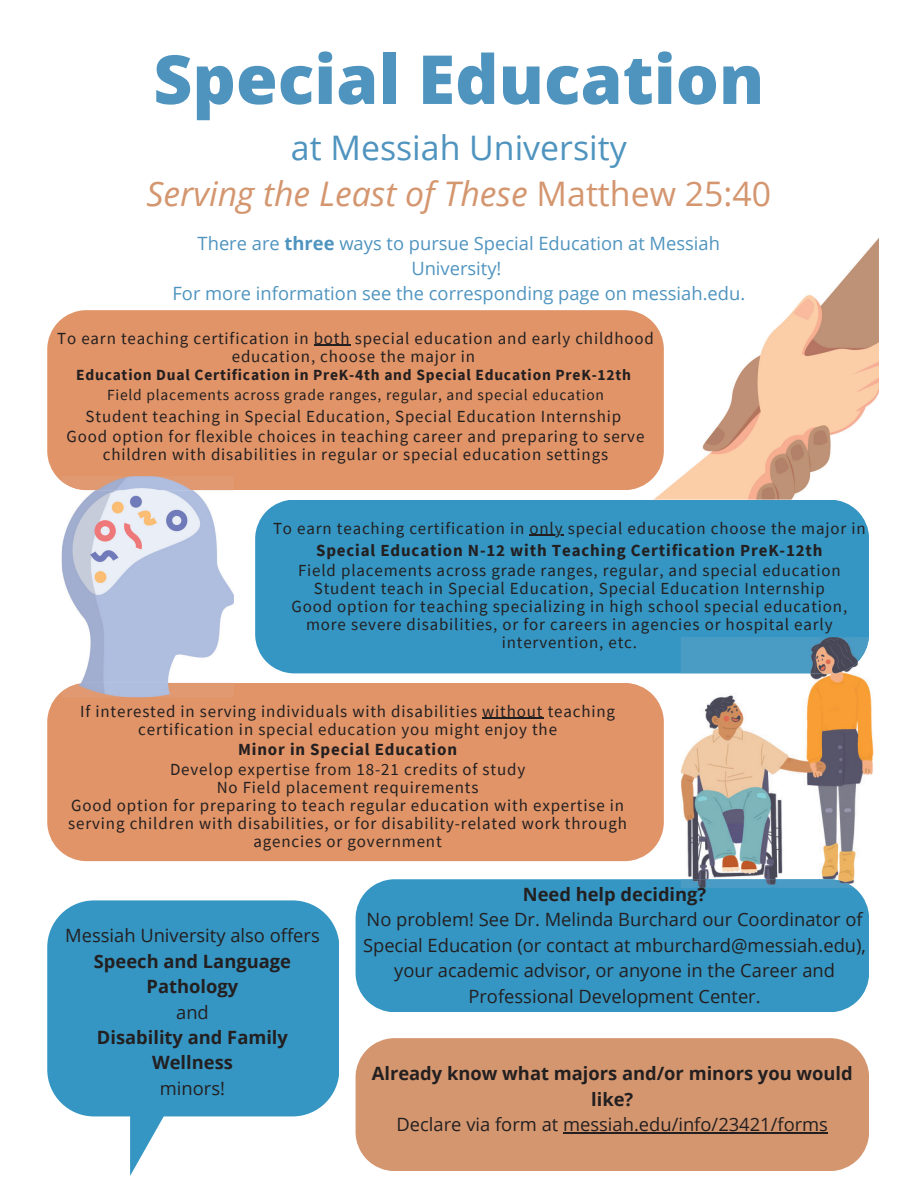
<style>
.page{position:relative;width:918px;height:1188px;background:#fff}
.page>*{position:absolute;margin:0;border:0;box-sizing:border-box;transform-origin:0 0}
.t1{font:800 67.65px "Open Sans";color:#4f94bf}
.t2{font:italic 33.9px/46.5px "Open Sans";color:#d4966f;text-align:center}
.t3{font:18.3px/25.3px "Open Sans";color:#231f20;text-align:center}
.t4{font:18.3px/25.3px "Open Sans";color:#4f94bf;text-align:center}
.t5{font:700 18.3px/25.3px "Open Sans";color:#231f20;text-align:center}
.t6{font:16.95px/18px "Source Sans Pro";letter-spacing:.05em;color:#231f20;text-align:center}
.t7{font:700 16.95px "Source Sans Pro";letter-spacing:.05em;color:#231f20}
.t8{font:700 15.45px "Source Sans Pro";letter-spacing:.05em;color:#231f20}
.t9{font:15.45px "Source Sans Pro";letter-spacing:.05em;color:#231f20}
.s1{font-style:normal;color:#4f94bf}
.s2{font-style:normal}
.s3{font-weight:700}
</style>
<div class="page">
<img style="left:653px;top:238px;width:226px;height:262px">
<div style="left:255px;top:500px;width:614px;height:173px;background:#3596c3"></div>
<div style="left:47px;top:310px;width:617px;height:180px;background:#e09468"></div>
<div style="left:47px;top:683px;width:617px;height:178px;background:#e09468"></div>
<svg style="left:47px;top:900px;width:292px;height:276px;fill:#3596c3"></svg>
<div style="left:356px;top:879px;width:513px;height:133px;background:#3596c3"></div>
<div style="left:356px;top:1038px;width:513px;height:133px;background:#d4966f"></div>
<img style="left:681px;top:673px;width:192px;height:215px">
<img style="left:681px;top:637px;width:188px;height:36px">
<img style="left:681px;top:879px;width:173px;height:9px">
<img style="left:62px;top:490px;width:172px;height:193px">
<img style="left:62px;top:476px;width:172px;height:14px">
<img style="left:62px;top:683px;width:172px;height:14px">
<hr style="left:314px;top:345px;width:37px;height:1px;background:#231f20">
<hr style="left:530px;top:535px;width:34px;height:1px;background:#231f20">
<hr style="left:482px;top:718px;width:61px;height:1px;background:#231f20">
<hr style="left:563px;top:1132px;width:265px;height:1px;background:#231f20">
<h1 class="t1" style="left:153px;top:32px;width:612px">Special Education</h1>
<h2 class="t2" style="left:146px;top:123px;width:626px"><span class="s1">at Messiah University<br></span>Serving the Least of These <span class="s2">Matthew 25:40</span></h2>
<p class="t4" style="left:172px;top:230px;width:574px">There are <span class="s3">three</span> ways to pursue Special Education at Messiah<br>University!<br>For more information see the corresponding page on messiah.edu.</p>
<p class="t6" style="left:57px;top:329px;width:598px">To earn teaching certification in both special education and early childhood education, choose the major in</p>
<p class="t8" style="left:76px;top:364px;width:556px">Education Dual Certification in PreK-4th and Special Education PreK-12th</p>
<p class="t9" style="left:107px;top:385px;width:499px">Field placements across grade ranges, regular, and special education</p>
<p class="t6" style="left:67px;top:406px;width:579px;line-height:20.1px">Student teaching in Special Education, Special Education Internship<br>Good option for flexible choices in teaching career and preparing to serve</p>
<p class="t6" style="left:103px;top:445px;width:507px">children with disabilities in regular or special education settings</p>
<p class="t6" style="left:273px;top:519px;width:594px">To earn teaching certification in only special education choose the major in</p>
<p class="t7" style="left:316px;top:539px;width:508px">Special Education N-12 with Teaching Certification PreK-12th</p>
<p class="t6" style="left:291px;top:561px;width:557px">Field placements across grade ranges, regular, and special education Student teach in Special Education, Special Education Internship Good option for teaching specializing in high school special education, more severe disabilities, or for careers in agencies or hospital early intervention, etc.</p>
<p class="t6" style="left:80px;top:702px;width:537px">If interested in serving individuals with disabilities without teaching certification in special education you might enjoy the</p>
<p class="t7" style="left:238px;top:738px;width:220px">Minor in Special Education</p>
<p class="t6" style="left:68px;top:760px;width:560px">Develop expertise from 18-21 credits of study<br>No Field placement requirements<br>Good option for preparing to teach regular education with expertise in serving children with disabilities, or for disability-related work through agencies or government</p>
<p class="t3" style="left:65px;top:923px;width:256px">Messiah University also offers</p>
<p class="t5" style="left:94px;top:948px;width:199px">Speech and Language<br>Pathology</p>
<p class="t3" style="left:176px;top:999px;width:34px">and</p>
<p class="t5" style="left:97px;top:1024px;width:193px">Disability and Family<br>Wellness</p>
<p class="t3" style="left:160px;top:1075px;width:67px">minors!</p>
<p class="t5" style="left:523px;top:881px;width:185px">Need help deciding?</p>
<p class="t3" style="left:363px;top:907px;width:505px">No problem! See Dr. Melinda Burchard our Coordinator of Special Education (or contact at mburchard@messiah.edu), your academic advisor, or anyone in the Career and Professional Development Center.</p>
<p class="t5" style="left:372px;top:1060px;width:482px">Already know what majors and/or minors you would like?</p>
<p class="t3" style="left:397px;top:1111px;width:433px">Declare via form at messiah.edu/info/23421/forms</p>
</div>
